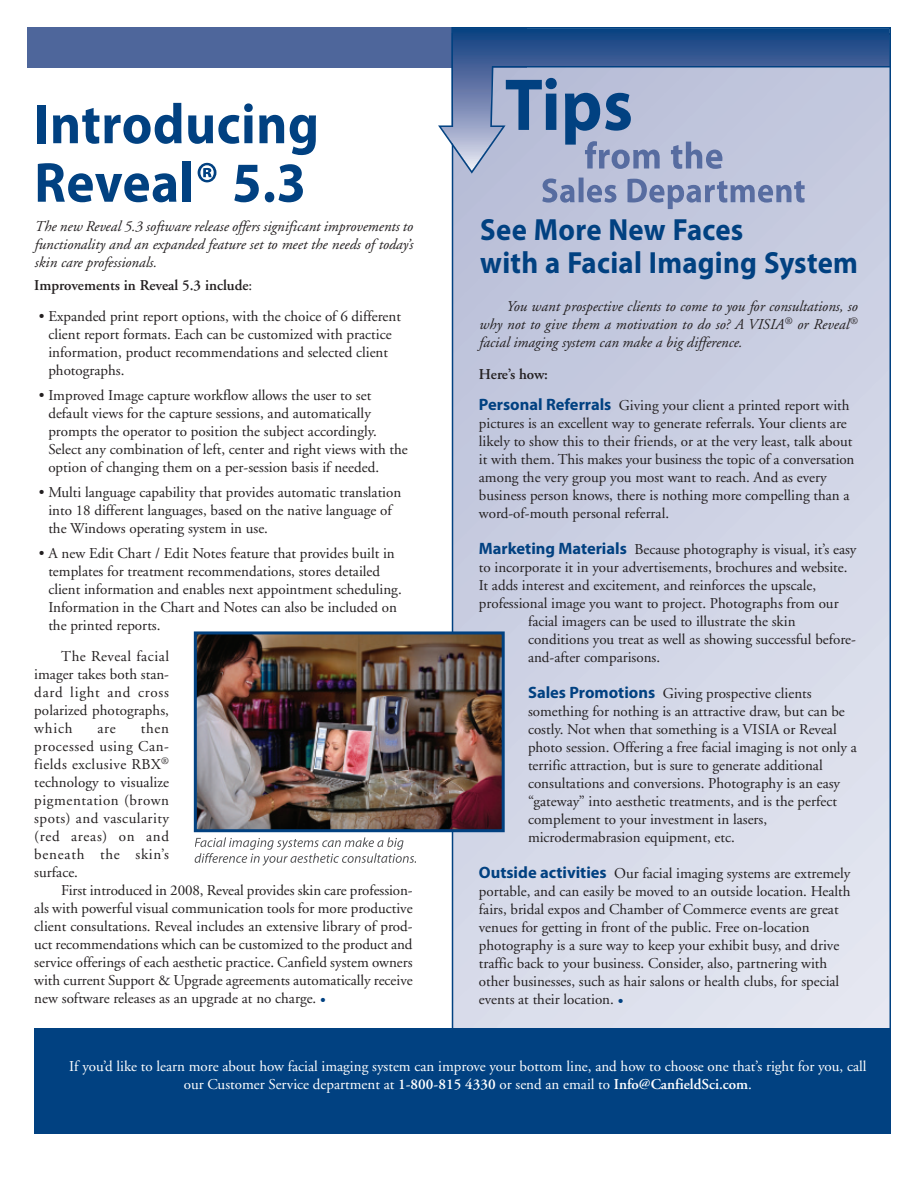
<style>
.page{position:relative;width:918px;height:1188px;background:#fff}
.page>*{position:absolute;margin:0;border:0;box-sizing:border-box;transform-origin:0 0}
.t1{font:700 74.25px "Myriad Pro";color:#014181;scale:.94 1}
.t2{font:700 56.7px/58.5px "Myriad Pro";letter-spacing:.01em;color:#014181;scale:.94 1}
.t3{font:700 30.75px/32.8px "Myriad Pro";letter-spacing:.01em;color:#014181;scale:.94 1}
.t4{font:15px/18px "Adobe Garamond";color:#231f20}
.t5{font:italic 15px/18px "Adobe Garamond";color:#231f20;text-align:justify}
.t6{font:15px/18px "Adobe Garamond";color:#fff;text-align:center}
.t7{font:600 15px "Adobe Garamond";color:#231f20}
.s1{font-weight:400}
.s2{color:#014181}
.s3{font-weight:600}
.s4{font-family:"Myriad Pro";font-weight:700;font-size:16.5px;color:#014181}
</style>
<div class="page">
<div style="left:27px;top:27px;width:499px;height:41px;background:#4e669b"></div>
<img style="left:455px;top:174px;width:433px;height:855px">
<svg style="left:438px;top:27px;width:453px;height:147px"></svg>
<img style="left:585px;top:141px;width:137px;height:28px">
<img style="left:542px;top:178px;width:213px;height:31px">
<img style="left:198px;top:635px;width:303px;height:193px">
<div style="left:194px;top:631px;width:311px;height:201px;border:3px solid #014181"></div>
<svg style="left:195px;top:837px;width:87px;height:29px"></svg>
<div style="left:34px;top:1029px;width:857px;height:105px;background:#014181"></div>
<h2 class="t2" style="left:34px;top:99px;width:304px">Introducing<br>Reveal® 5.3</h2>
<p class="t5" style="left:34px;top:219px;width:380px">The new Reveal 5.3 software release offers significant improvements to functionality and an expanded feature set to meet the needs of today’s skin care professionals.</p>
<p class="t7" style="left:34px;top:279px;width:220px">Improvements in Reveal 5.3 include<span class="s1">:</span></p>
<p class="t4" style="left:48px;top:309px;width:354px;text-indent:-10px">• Expanded print report options, with the choice of 6 different client report formats. Each can be customized with practice information, product recommendations and selected client photographs.</p>
<p class="t4" style="left:48px;top:388px;width:361px;text-indent:-10px">• Improved Image capture workflow allows the user to set default views for the capture sessions, and automatically prompts the operator to position the subject accordingly.<br>Select any combination of left, center and right views with the option of changing them on a per-session basis if needed.</p>
<p class="t4" style="left:48px;top:484px;width:354px;text-indent:-10px">• Multi language capability that provides automatic translation into 18 different languages, based on the native language of the Windows operating system in use.</p>
<p class="t4" style="left:48px;top:545px;width:355px;text-indent:-10px">• A new Edit Chart / Edit Notes feature that provides built in templates for treatment recommendations, stores detailed client information and enables next appointment scheduling.<br>Information in the Chart and Notes can also be included on the printed reports.</p>
<p class="t4" style="left:34px;top:649px;width:136px;text-align:justify;text-indent:27px">The Reveal facial imager takes both stan&shy;dard light and cross polarized photographs, which</p>
<p class="t4" style="left:34px;top:721px;width:136px;text-align:justify;text-indent:106px">then processed using Can&shy;fields exclusive RBX<sup>® </sup>technology to visualize pigmentation (brown spots) and vascularity (red areas) on and beneath the skin’s surface.</p>
<p class="t4" style="left:34px;top:883px;width:380px;text-align:justify;text-indent:27px">First introduced in 2008, Reveal provides skin care profession&shy;als with powerful visual communication tools for more productive client consultations. Reveal includes an extensive library of prod&shy;uct recommendations which can be customized to the product and service offerings of each aesthetic practice. Canfield system owners with current Support &amp; Upgrade agreements automatically receive new software releases as an upgrade at no charge. <span class="s2">•</span></p>
<p class="t4" style="left:97px;top:721px;width:20px">are</p>
<h1 class="t1" style="left:505px;top:77px;width:138px">Tips</h1>
<h3 class="t3" style="left:480px;top:216px;width:403px">See More New Faces<br>with a Facial Imaging System</h3>
<p class="t5" style="left:479px;top:299px;width:380px;text-indent:27px">You want prospective clients to come to you for consultations, so why not to give them a motivation to do so? A VISIA<sup>®</sup> or Reveal<sup>® </sup>facial imaging system can make a big difference.</p>
<p class="t4" style="left:479px;top:359px;width:372px;line-height:31.5px"><span class="s3">Here’s how:<br></span><span class="s4">Personal Referrals</span> Giving your client a printed report with</p>
<p class="t4" style="left:479px;top:416px;width:377px">pictures is an excellent way to generate referrals. Your clients are likely to show this to their friends, or at the very least, talk about it with them. This makes your business the topic of a conversation among the very group you most want to reach. And as every business person knows, there is nothing more compelling than a word-of-mouth personal referral.</p>
<p class="t4" style="left:479px;top:542px;width:379px"><span class="s4">Marketing Materials</span> Because photography is visual, it’s easy</p>
<p class="t4" style="left:479px;top:560px;width:370px">to incorporate it in your advertisements, brochures and website.</p>
<p class="t4" style="left:479px;top:578px;width:339px">It adds interest and excitement, and reinforces the upscale,</p>
<p class="t4" style="left:479px;top:596px;width:361px">professional image you want to project. Photographs from our</p>
<p class="t4" style="left:528px;top:614px;width:269px">facial imagers can be used to illustrate the skin</p>
<p class="t4" style="left:528px;top:632px;width:330px">conditions you treat as well as showing successful before-</p>
<p class="t4" style="left:528px;top:650px;width:134px">and-after comparisons.</p>
<p class="t4" style="left:528px;top:686px;width:331px"><span class="s4">Sales Promotions</span> Giving prospective clients something for nothing is an attractive draw, but can be costly. Not when that something is a VISIA or Reveal photo session. Offering a free facial imaging is not only a terrific attraction, but is sure to generate additional consultations and conversions. Photography is an easy “gateway” into aesthetic treatments, and is the perfect complement to your investment in lasers, microdermabrasion equipment, etc.</p>
<p class="t4" style="left:479px;top:866px;width:373px"><span class="s4">Outside activities</span> Our facial imaging systems are extremely portable, and can easily be moved to an outside location. Health fairs, bridal expos and Chamber of Commerce events are great venues for getting in front of the public. Free on-location photography is a sure way to keep your exhibit busy, and drive traffic back to your business. Consider, also, partnering with other businesses, such as hair salons or health clubs, for special events at their location. <span class="s2">•</span></p>
<p class="t6" style="left:69px;top:1058px;width:799px">If you’d like to learn more about how facial imaging system can improve your bottom line, and how to choose one that’s right for you, call our Customer Service department at <span class="s3">1-800-815 4330</span> or send an email to <span class="s3">Info@CanfieldSci.com</span>.</p>
</div>
